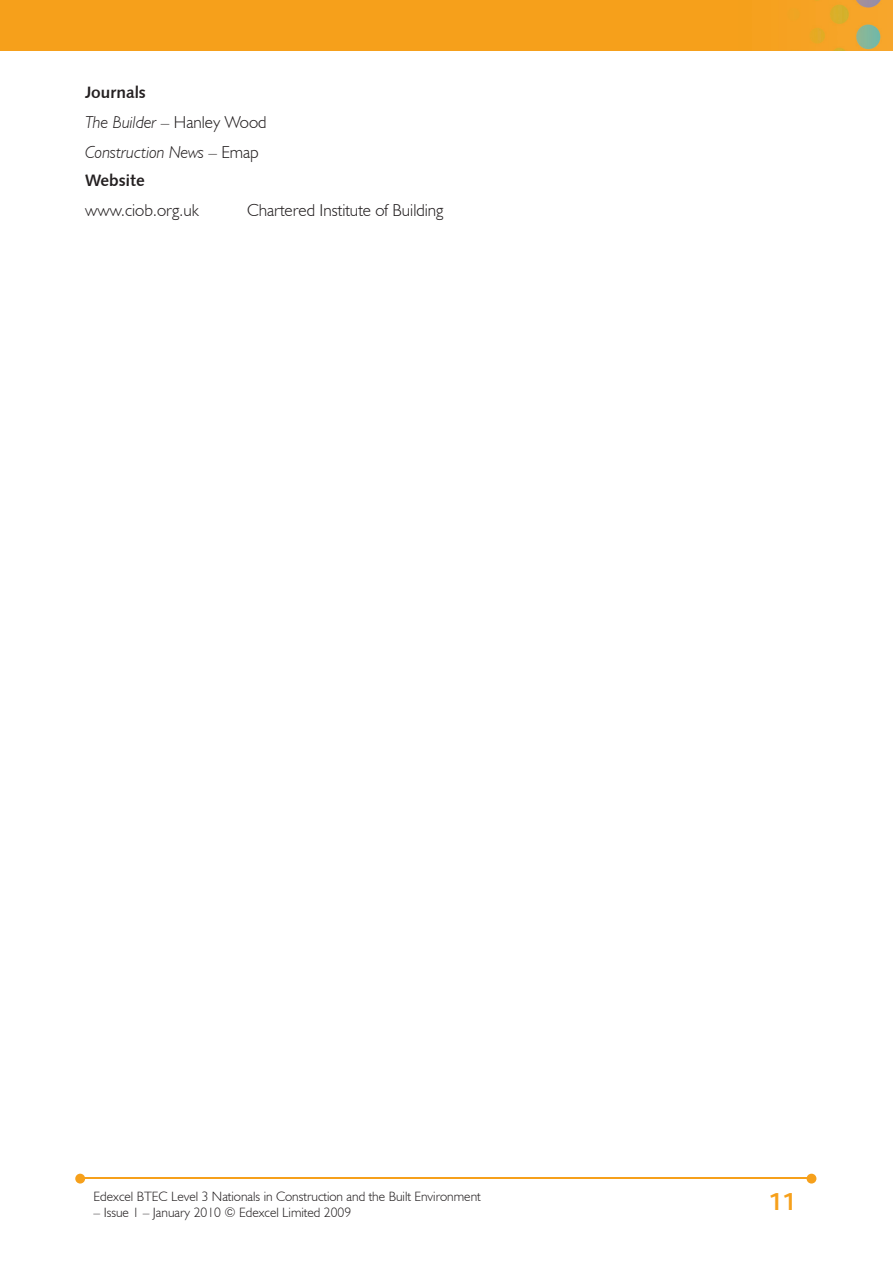
<style>
.page{position:relative;width:893px;height:1263px;background:#fff}
.page>*{position:absolute;margin:0;border:0;box-sizing:border-box;transform-origin:0 0}
.t1{font:700 25.5px "Bliss";color:#f6a01b}
.t2{font:300 17.25px "Humanist 521 BT";color:#231f20}
.t3{font:italic 300 17.25px/30px "Humanist 521 BT";color:#231f20}
.t4{font:16.5px "Humanist 531 BT Bold A";color:#231f20}
.t5{font:300 13.5px "Humanist 521 BT";color:#231f20}
.s1{font-style:normal}
</style>
<div class="page">
<img style="left:0;top:0;width:893px;height:51px">
<hr style="left:82px;top:1178px;width:728px;height:1px;background:#f6a01b">
<svg style="left:807px;top:1174px;width:9px;height:9px"></svg>
<svg style="left:75px;top:1174px;width:10px;height:9px"></svg>
<p class="t4" style="left:85px;top:82px;width:62px">Journals</p>
<p class="t3" style="left:85px;top:106px;width:183px">The Builder <span class="s1">– Hanley Wood<br></span>Construction News <span class="s1">– Emap</span></p>
<p class="t4" style="left:85px;top:170px;width:62px">Website</p>
<p class="t2" style="left:85px;top:200px;width:116px">www.ciob.org.uk</p>
<p class="t2" style="left:247px;top:200px;width:198px">Chartered Institute of Building</p>
<p class="t5" style="left:94px;top:1188px;width:389px">Edexcel BTEC Level 3 Nationals in Construction and the Built Environment</p>
<p class="t5" style="left:94px;top:1204px;width:259px">– Issue 1 – January 2010 © Edexcel Limited 2009</p>
<h1 class="t1" style="left:768px;top:1189px;width:29px">11</h1>
</div>
